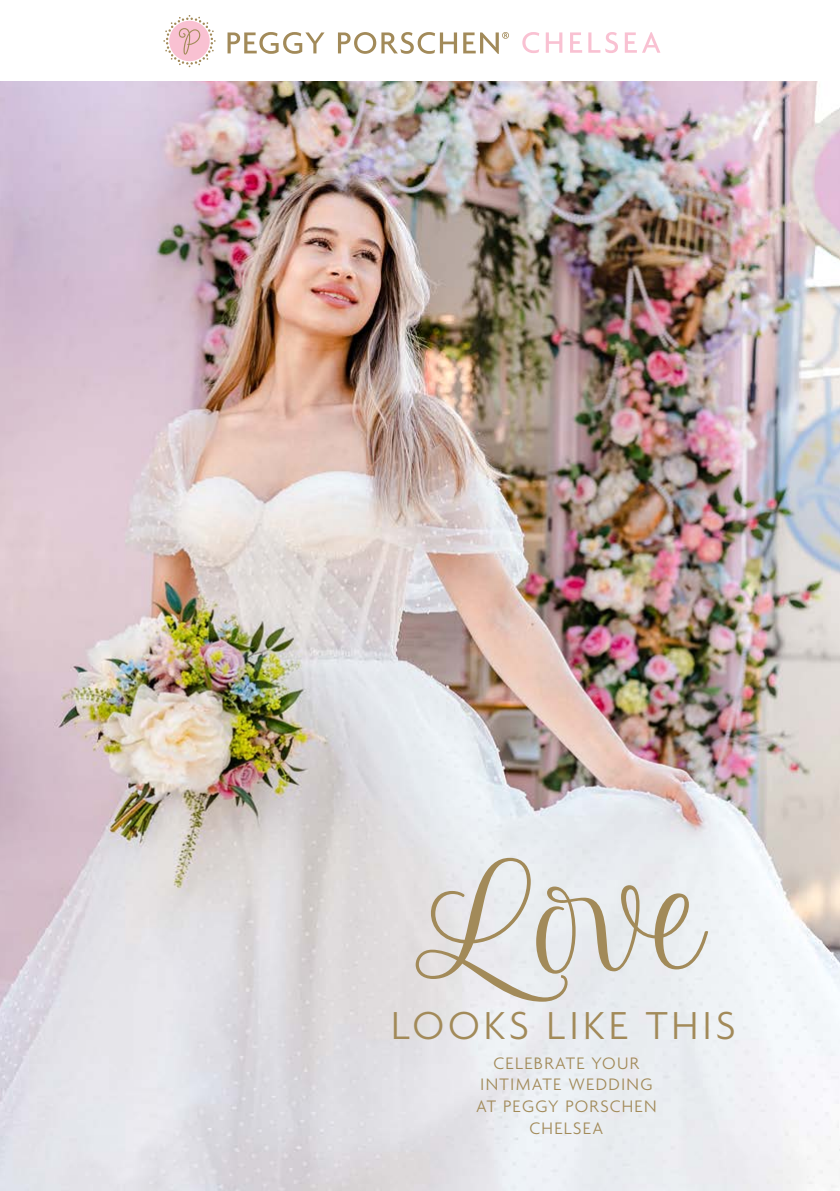
<style>
.page{position:relative;width:840px;height:1191px;background:#fff}
.page>*{position:absolute;margin:0;border:0;box-sizing:border-box;transform-origin:0 0}
.t1{font:146.4px "Limon Script";color:#a28a59}
.t2{font:300 42.2px "Agenda";letter-spacing:.09em;color:#a28a59}
.t3{font:300 18px/21.6px "Agenda";letter-spacing:.07em;color:#a28a59;text-align:center}
</style>
<div class="page">
<img style="left:0;top:82px;width:839px;height:1109px">
<svg style="left:227px;top:32px;width:97px;height:22px"></svg>
<svg style="left:338px;top:32px;width:119px;height:22px"></svg>
<svg style="left:463px;top:32px;width:45px;height:22px"></svg>
<svg style="left:163px;top:15px;width:52px;height:52px"></svg>
<svg style="left:522px;top:32px;width:17px;height:21px"></svg>
<svg style="left:545px;top:32px;width:17px;height:21px"></svg>
<svg style="left:570px;top:32px;width:11px;height:21px"></svg>
<svg style="left:588px;top:32px;width:29px;height:21px"></svg>
<svg style="left:624px;top:32px;width:36px;height:21px"></svg>
<h1 class="t1" style="left:420px;top:829px;width:290px">Love</h1>
<h2 class="t2" style="left:391px;top:1001px;width:346px">LOOKS LIKE THIS</h2>
<p class="t3" style="left:476px;top:1051px;width:182px">CELEBRATE YOUR<br>INTIMATE WEDDING<br>AT PEGGY PORSCHEN<br>CHELSEA</p>
</div>
